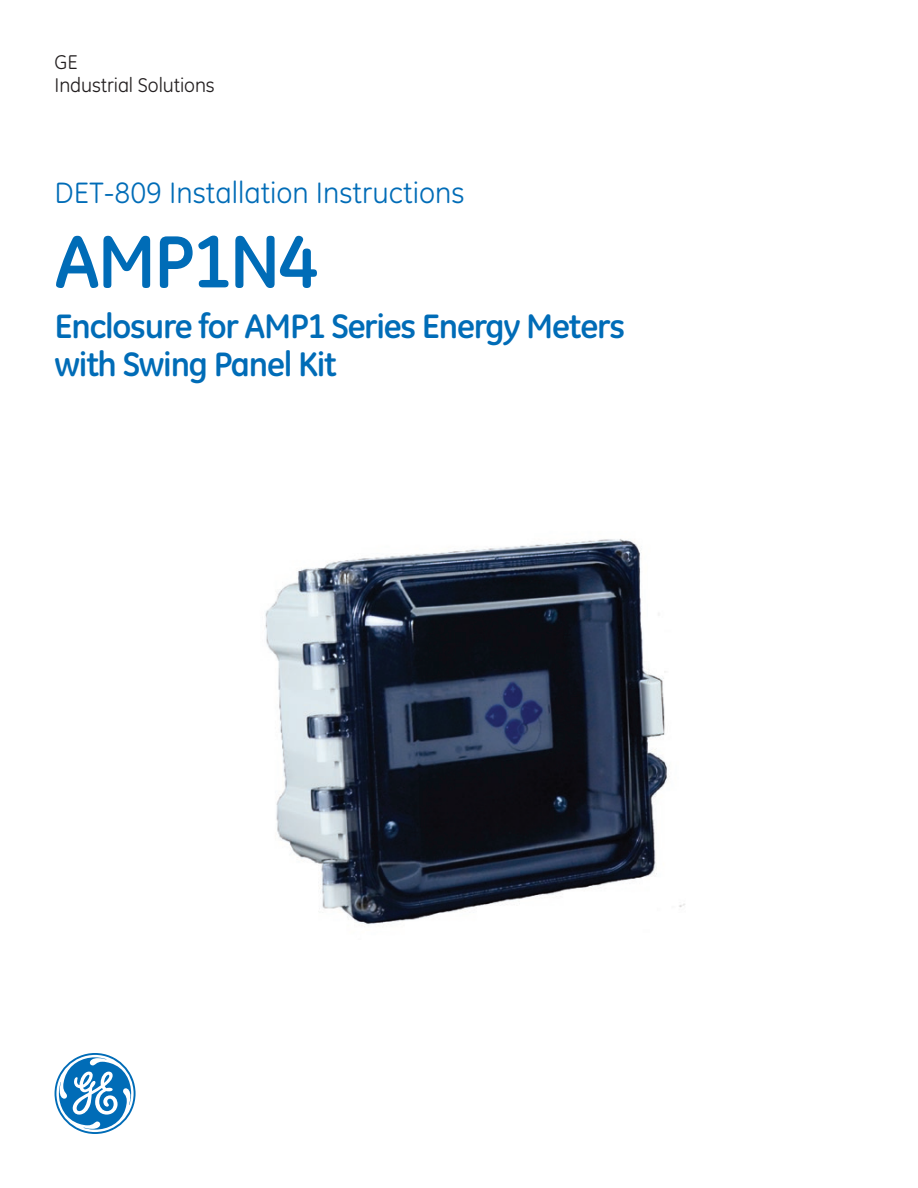
<style>
.page{position:relative;width:918px;height:1188px;background:#fff}
.page>*{position:absolute;margin:0;border:0;box-sizing:border-box;transform-origin:0 0}
.t1{font:700 75px "GE Inspira";letter-spacing:-.035em;color:#006cb7}
.t2{font:700 34.5px/37.5px "GE Inspira";letter-spacing:-.035em;color:#006cb7}
.t3{font:30px "GE Inspira";color:#006cb7}
.t4{font:20.25px/22.5px "GE Inspira";letter-spacing:-.005em;color:#231f20}
</style>
<div class="page">
<svg style="left:55px;top:1053px;width:81px;height:81px"></svg>
<img style="left:265px;top:539px;width:420px;height:386px">
<p class="t4" style="left:55px;top:51px;width:162px">GE<br>Industrial Solutions</p>
<p class="t3" style="left:55px;top:176px;width:412px">DET-809 Installation Instructions</p>
<h1 class="t1" style="left:55px;top:213px;width:265px">AMP1N4</h1>
<p class="t2" style="left:55px;top:307px;width:572px">Enclosure for AMP1 Series Energy Meters with Swing Panel Kit</p>
</div>
